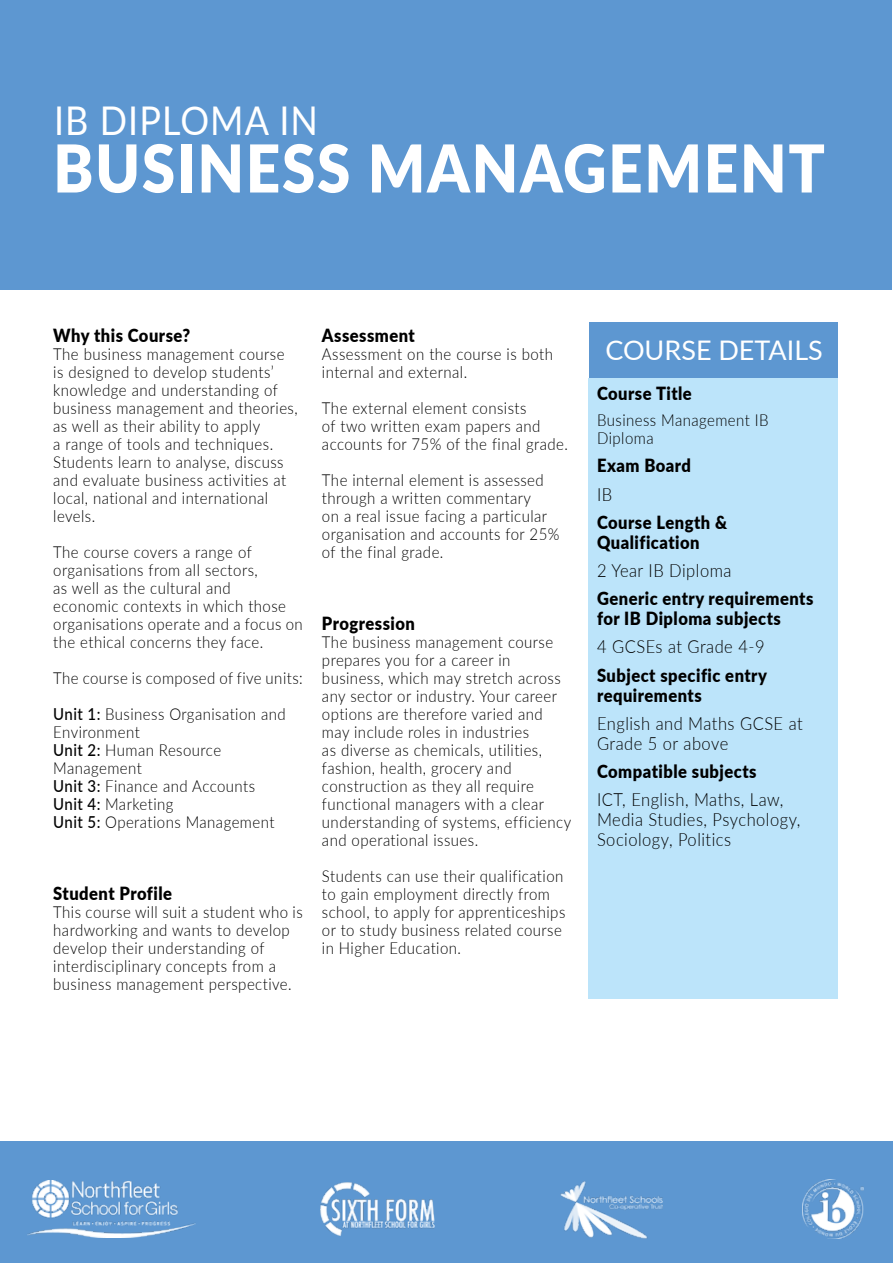
<style>
.page{position:relative;width:893px;height:1263px;background:#fff}
.page>*{position:absolute;margin:0;border:0;box-sizing:border-box;transform-origin:0 0}
.t1{font:900 66px "Lato";letter-spacing:.03em;color:#fff;scale:.91 1}
.t2{font:39.6px "Lato";letter-spacing:.03em;color:#fff;scale:.91 1}
.t3{font:27px "Lato";color:#fff}
.t4{font:900 18.15px/19.8px "Lato";letter-spacing:.03em;color:#000;scale:.91 1}
.t5{font:300 18.15px/19.8px "Lato";letter-spacing:.03em;color:#000;scale:.91 1}
.t6{font:300 16.5px/18px "Lato";letter-spacing:.03em;color:#000;scale:.91 1}
.s1{font-weight:500}
</style>
<div class="page">
<div style="left:1px;top:0;width:891px;height:289px;background:#5d97d1"></div>
<div style="left:0;top:1142px;width:893px;height:121px;background:#5d97d1"></div>
<div style="left:589px;top:322px;width:249px;height:56px;background:#5d97d1"></div>
<div style="left:589px;top:378px;width:249px;height:620px;background:#bce4fa"></div>
<img style="left:27px;top:1180px;width:168px;height:57px">
<img style="left:560px;top:1181px;width:103px;height:58px">
<img style="left:803px;top:1179px;width:61px;height:60px">
<img style="left:320px;top:1182px;width:115px;height:54px">
<h2 class="t2" style="left:54px;top:92px;width:292px">IB DIPLOMA IN</h2>
<h1 class="t1" style="left:53px;top:119px;width:849px">BUSINESS MANAGEMENT</h1>
<p class="t4" style="left:53px;top:325px;width:152px">Why this Course?</p>
<p class="t6" style="left:53px;top:344px;width:270px">The business management course is designed to develop students’ knowledge and understanding of business management and theories, as well as their ability to apply<br>a range of tools and techniques.<br>Students learn to analyse, discuss and evaluate business activities at local, national and international levels.</p>
<p class="t6" style="left:53px;top:542px;width:276px">The course covers a range of organisations from all sectors,<br>as well as the cultural and<br>economic contexts in which those organisations operate and a focus on the ethical concerns they face.</p>
<p class="t6" style="left:53px;top:660px;width:276px;line-height:36px">The course is composed of five units:<br><span class="s1">Unit 1:</span> Business Organisation and</p>
<p class="t6" style="left:53px;top:723px;width:245px">Environment<br><span class="s1">Unit 2:</span> Human Resource<br>Management<br><span class="s1">Unit 3:</span> Finance and Accounts<br><span class="s1">Unit 4:</span> Marketing<br><span class="s1">Unit 5:</span> Operations Management</p>
<p class="t4" style="left:53px;top:883px;width:132px">Student Profile</p>
<p class="t6" style="left:53px;top:902px;width:276px">This course will suit a student who is hardworking and wants to develop develop their understanding of interdisciplinary concepts from a business management perspective.</p>
<p class="t4" style="left:322px;top:325px;width:104px">Assessment</p>
<p class="t6" style="left:322px;top:344px;width:255px">Assessment on the course is both internal and external.</p>
<p class="t6" style="left:322px;top:398px;width:272px">The external element consists<br>of two written exam papers and accounts for 75% of the final grade.</p>
<p class="t6" style="left:322px;top:470px;width:263px">The internal element is assessed through a written commentary<br>on a real issue facing a particular organisation and accounts for 25% of the final grade.</p>
<p class="t4" style="left:322px;top:613px;width:104px">Progression</p>
<p class="t6" style="left:322px;top:632px;width:275px">The business management course prepares you for a career in business, which may stretch across any sector or industry. Your career options are therefore varied and may include roles in industries<br>as diverse as chemicals, utilities, fashion, health, grocery and construction as they all require functional managers with a clear understanding of systems, efficiency and operational issues.</p>
<p class="t6" style="left:322px;top:866px;width:269px">Students can use their qualification to gain employment directly from school, to apply for apprenticeships or to study business related course in Higher Education.</p>
<h3 class="t3" style="left:605px;top:330px;width:219px">COURSE DETAILS</h3>
<p class="t4" style="left:597px;top:382px;width:106px">Course Title</p>
<p class="t6" style="left:597px;top:410px;width:190px">Business Management IB<br>Diploma</p>
<p class="t4" style="left:597px;top:455px;width:105px">Exam Board</p>
<p class="t5" style="left:597px;top:483px;width:18px">IB</p>
<p class="t4" style="left:597px;top:512px;width:144px">Course Length &amp;<br>Qualification</p>
<p class="t5" style="left:597px;top:560px;width:149px">2 Year IB Diploma</p>
<p class="t4" style="left:597px;top:588px;width:239px">Generic entry requirements for IB Diploma subjects</p>
<p class="t5" style="left:597px;top:636px;width:186px">4 GCSEs at Grade 4-9</p>
<p class="t4" style="left:597px;top:664px;width:188px">Subject specific entry requirements</p>
<p class="t5" style="left:597px;top:713px;width:227px">English and Maths GCSE at<br>Grade 5 or above</p>
<p class="t4" style="left:597px;top:761px;width:177px">Compatible subjects</p>
<p class="t5" style="left:597px;top:789px;width:225px">ICT, English, Maths, Law,<br>Media Studies, Psychology,<br>Sociology, Politics</p>
</div>
